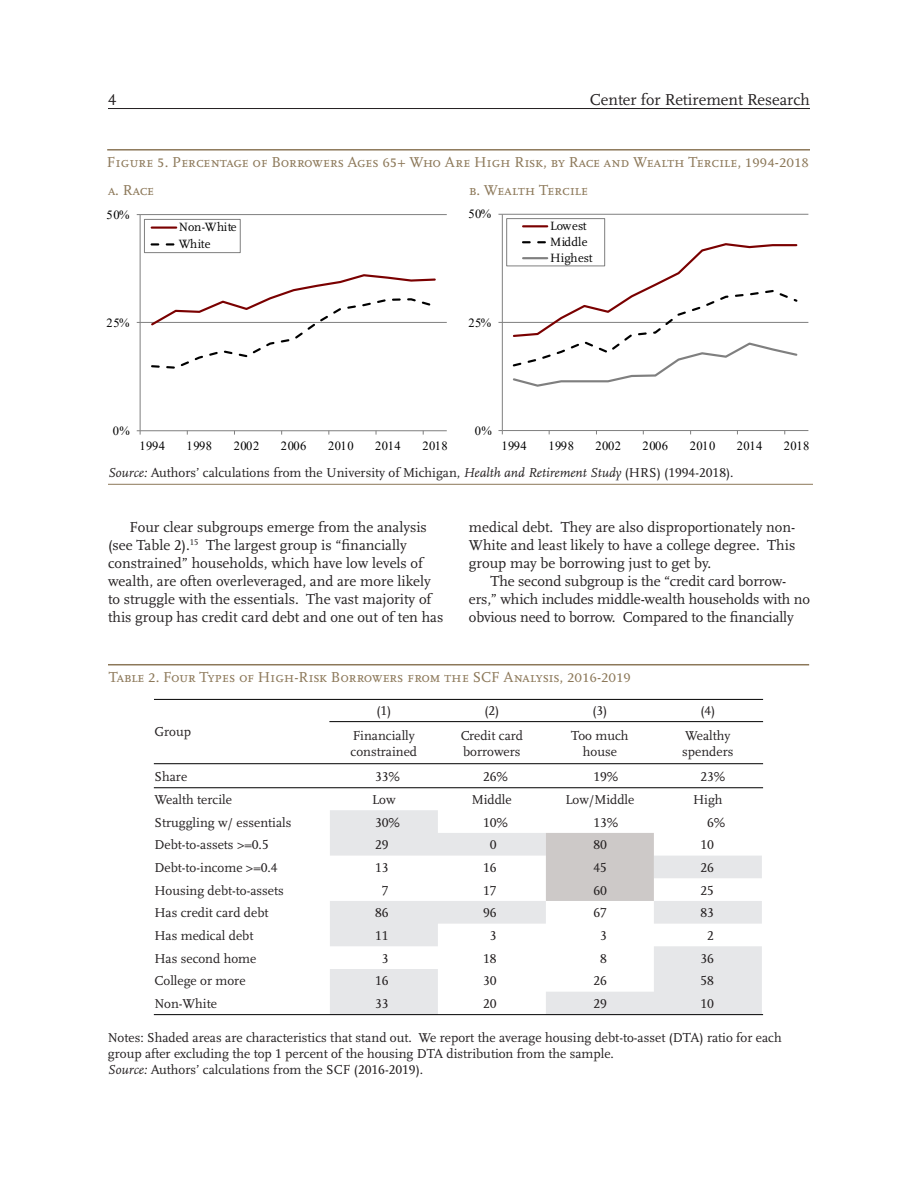
<style>
.page{position:relative;width:918px;height:1188px;background:#fff}
.page>*{position:absolute;margin:0;border:0;box-sizing:border-box;transform-origin:0 0}
.t1{font:16.5px "Scala OT";color:#231f20}
.t2{font:15px/18px "Scala OT";color:#231f20}
.t3{font:15px "Scala OT";letter-spacing:-.01em;color:#8c7859}
.body_text{font:13.5px/16.2px "Scala OT";color:#231f20}
.t4{font:12.6px "Times New Roman";letter-spacing:.04em;color:#000}
.t5{font:12.6px/15.9px "Scala OT";letter-spacing:.005em;color:#000}
.t6{font:12.45px "Times New Roman";letter-spacing:.04em;color:#000}
.t7{font:12.45px/16.8px "Scala OT";letter-spacing:-.005em;color:#000}
.s1{font-style:italic}
</style>
<div class="page">
<hr style="left:108px;top:108px;width:702px;height:1px;background:#231f20">
<hr style="left:502px;top:322px;width:306px;height:1px;background:#7f7f7f">
<hr style="left:502px;top:214px;width:306px;height:1px;background:#7f7f7f">
<hr style="left:502px;top:214px;width:1px;height:217px;background:#7f7f7f">
<hr style="left:502px;top:430px;width:306px;height:1px;background:#7f7f7f">
<div style="left:507px;top:218px;width:98px;height:48px;border:1px solid #7f7f7f"></div>
<hr style="left:523px;top:225px;width:24px;height:2px;background:#7a0000">
<svg style="left:511px;top:241px;width:288px;height:146px"></svg>
<hr style="left:523px;top:257px;width:24px;height:2px;background:#7f7f7f">
<hr style="left:107px;top:149px;width:703px;height:2px;background:#8c7859">
<hr style="left:108px;top:484px;width:705px;height:1px;background:#8c7859">
<hr style="left:140px;top:322px;width:307px;height:1px;background:#7f7f7f">
<hr style="left:140px;top:214px;width:307px;height:1px;background:#7f7f7f">
<hr style="left:140px;top:215px;width:1px;height:216px;background:#7f7f7f">
<hr style="left:140px;top:430px;width:307px;height:1px;background:#7f7f7f">
<svg style="left:137px;top:430px;width:4px;height:5px"></svg>
<svg style="left:151px;top:274px;width:285px;height:95px"></svg>
<div style="left:144px;top:219px;width:96px;height:34px;border:1px solid #7f7f7f"></div>
<hr style="left:152px;top:227px;width:24px;height:2px;background:#7a0000">
<svg style="left:151px;top:243px;width:8px;height:3px"></svg>
<svg style="left:166px;top:243px;width:8px;height:3px"></svg>
<svg style="left:330px;top:810px;width:432px;height:204px"></svg>
<div style="left:546px;top:833px;width:108px;height:68px;background:#cdc9c8"></div>
<hr style="left:154px;top:699px;width:609px;height:1px;background:#000">
<hr style="left:154px;top:763px;width:609px;height:1px;background:#000">
<hr style="left:154px;top:1014px;width:609px;height:1px;background:#000">
<hr style="left:108px;top:664px;width:701px;height:1px;background:#8c7859">
<hr style="left:329px;top:721px;width:434px;height:1px;background:#000">
<hr style="left:154px;top:787px;width:609px;height:1px;background:#000">
<p class="t1" style="left:108px;top:90px;width:10px">4</p>
<p class="t1" style="left:590px;top:90px;width:222px">Center for Retirement Research</p>
<p class="t3" style="left:107px;top:153px;width:704px">Figure 5. Percentage of Borrowers Ages 65+ Who Are High Risk, by Race and Wealth Tercile, 1994-2018</p>
<p class="t3" style="left:108px;top:182px;width:48px">a. Race</p>
<p class="t3" style="left:469px;top:182px;width:121px">b. Wealth Tercile</p>
<p class="t6" style="left:107px;top:206px;width:24px">50%</p>
<p class="t6" style="left:107px;top:314px;width:24px">25%</p>
<p class="t7" style="left:179px;top:219px;width:59px">Non-White<br>White</p>
<p class="t4" style="left:468px;top:205px;width:25px">50%</p>
<p class="t4" style="left:468px;top:313px;width:25px">25%</p>
<p class="t5" style="left:550px;top:218px;width:44px">Lowest<br>Middle<br>Highest</p>
<p class="t6" style="left:113px;top:422px;width:19px">0%</p>
<p class="t6" style="left:140px;top:437px;width:27px">1994</p>
<p class="t6" style="left:187px;top:437px;width:27px">1998</p>
<p class="t6" style="left:234px;top:437px;width:27px">2002</p>
<p class="t6" style="left:281px;top:437px;width:27px">2006</p>
<p class="t6" style="left:328px;top:437px;width:27px">2010</p>
<p class="t6" style="left:375px;top:437px;width:27px">2014</p>
<p class="t6" style="left:422px;top:437px;width:27px">2018</p>
<p class="t4" style="left:475px;top:422px;width:19px">0%</p>
<p class="t4" style="left:501px;top:437px;width:27px">1994</p>
<p class="t4" style="left:548px;top:437px;width:27px">1998</p>
<p class="t4" style="left:596px;top:437px;width:27px">2002</p>
<p class="t4" style="left:643px;top:437px;width:27px">2006</p>
<p class="t4" style="left:690px;top:437px;width:27px">2010</p>
<p class="t4" style="left:737px;top:437px;width:27px">2014</p>
<p class="t4" style="left:784px;top:437px;width:27px">2018</p>
<p class="body_text" style="left:108px;top:465px;width:627px"><span class="s1">Source:</span> Authors’ calculations from the University of Michigan, <span class="s1">Health and Retirement Study</span> (HRS) (1994-2018).</p>
<p class="t2" style="left:108px;top:519px;width:337px;text-indent:22px">Four clear subgroups emerge from the analysis (see Table 2).<sup>15</sup> The largest group is “financially constrained” households, which have low levels of wealth, are often overleveraged, and are more likely to struggle with the essentials. The vast majority of this group has credit card debt and one out of ten has</p>
<p class="t2" style="left:469px;top:519px;width:328px;text-align:justify">medical debt. They are also disproportionately non-White and least likely to have a college degree. This group may be borrowing just to get by.</p>
<p class="t2" style="left:469px;top:573px;width:343px;text-indent:22px">The second subgroup is the “credit card borrow&shy;ers,” which includes middle-wealth households with no obvious need to borrow. Compared to the financially</p>
<p class="t3" style="left:109px;top:669px;width:524px">Table 2. Four Types of High-Risk Borrowers from the SCF Analysis, 2016-2019</p>
<p class="body_text" style="left:155px;top:724px;width:38px">Group</p>
<p class="body_text" style="left:376px;top:703px;width:17px">(1)</p>
<p class="body_text" style="left:484px;top:703px;width:17px">(2)</p>
<p class="body_text" style="left:592px;top:703px;width:17px">(3)</p>
<p class="body_text" style="left:700px;top:703px;width:17px">(4)</p>
<p class="body_text" style="left:353px;top:728px;width:63px">Financially</p>
<p class="body_text" style="left:351px;top:744px;width:68px">constrained</p>
<p class="body_text" style="left:461px;top:728px;width:64px">Credit card</p>
<p class="body_text" style="left:463px;top:744px;width:59px">borrowers</p>
<p class="body_text" style="left:571px;top:728px;width:59px">Too much</p>
<p class="body_text" style="left:583px;top:744px;width:36px">house</p>
<p class="body_text" style="left:685px;top:728px;width:47px">Wealthy</p>
<p class="body_text" style="left:682px;top:744px;width:53px">spenders</p>
<p class="body_text" style="left:155px;top:769px;width:34px">Share</p>
<p class="body_text" style="left:375px;top:769px;width:26px">33%</p>
<p class="body_text" style="left:483px;top:769px;width:26px">26%</p>
<p class="body_text" style="left:593px;top:769px;width:26px">19%</p>
<p class="body_text" style="left:700px;top:769px;width:26px">23%</p>
<p class="body_text" style="left:155px;top:792px;width:79px">Wealth tercile</p>
<p class="body_text" style="left:372px;top:792px;width:25px">Low</p>
<p class="body_text" style="left:472px;top:792px;width:41px">Middle</p>
<p class="body_text" style="left:565px;top:792px;width:70px">Low/Middle</p>
<p class="body_text" style="left:693px;top:792px;width:31px">High</p>
<p class="body_text" style="left:155px;top:815px;width:138px">Struggling w/ essentials</p>
<p class="body_text" style="left:375px;top:815px;width:26px">30%</p>
<p class="body_text" style="left:483px;top:815px;width:26px">10%</p>
<p class="body_text" style="left:593px;top:815px;width:26px">13%</p>
<p class="body_text" style="left:707px;top:815px;width:20px">6%</p>
<p class="body_text" style="left:155px;top:837px;width:116px">Debt-to-assets &gt;=0.5</p>
<p class="body_text" style="left:375px;top:837px;width:15px">29</p>
<p class="body_text" style="left:490px;top:837px;width:8px">0</p>
<p class="body_text" style="left:593px;top:837px;width:15px">80</p>
<p class="body_text" style="left:700px;top:837px;width:15px">10</p>
<p class="body_text" style="left:155px;top:860px;width:125px">Debt-to-income &gt;=0.4</p>
<p class="body_text" style="left:375px;top:860px;width:15px">13</p>
<p class="body_text" style="left:483px;top:860px;width:15px">16</p>
<p class="body_text" style="left:593px;top:860px;width:15px">45</p>
<p class="body_text" style="left:700px;top:860px;width:15px">26</p>
<p class="body_text" style="left:155px;top:883px;width:131px">Housing debt-to-assets</p>
<p class="body_text" style="left:382px;top:883px;width:8px">7</p>
<p class="body_text" style="left:483px;top:883px;width:15px">17</p>
<p class="body_text" style="left:593px;top:883px;width:15px">60</p>
<p class="body_text" style="left:700px;top:883px;width:15px">25</p>
<p class="body_text" style="left:155px;top:905px;width:115px">Has credit card debt</p>
<p class="body_text" style="left:375px;top:905px;width:15px">86</p>
<p class="body_text" style="left:483px;top:905px;width:15px">96</p>
<p class="body_text" style="left:593px;top:905px;width:15px">67</p>
<p class="body_text" style="left:700px;top:905px;width:15px">83</p>
<p class="body_text" style="left:155px;top:928px;width:100px">Has medical debt</p>
<p class="body_text" style="left:375px;top:928px;width:15px">11</p>
<p class="body_text" style="left:490px;top:928px;width:8px">3</p>
<p class="body_text" style="left:600px;top:928px;width:8px">3</p>
<p class="body_text" style="left:707px;top:928px;width:8px">2</p>
<p class="body_text" style="left:155px;top:951px;width:103px">Has second home</p>
<p class="body_text" style="left:382px;top:951px;width:8px">3</p>
<p class="body_text" style="left:483px;top:951px;width:15px">18</p>
<p class="body_text" style="left:600px;top:951px;width:8px">8</p>
<p class="body_text" style="left:700px;top:951px;width:15px">36</p>
<p class="body_text" style="left:155px;top:973px;width:93px">College or more</p>
<p class="body_text" style="left:375px;top:973px;width:15px">16</p>
<p class="body_text" style="left:483px;top:973px;width:15px">30</p>
<p class="body_text" style="left:593px;top:973px;width:15px">26</p>
<p class="body_text" style="left:700px;top:973px;width:15px">58</p>
<p class="body_text" style="left:155px;top:996px;width:64px">Non-White</p>
<p class="body_text" style="left:375px;top:996px;width:15px">33</p>
<p class="body_text" style="left:483px;top:996px;width:15px">20</p>
<p class="body_text" style="left:593px;top:996px;width:15px">29</p>
<p class="body_text" style="left:700px;top:996px;width:15px">10</p>
<p class="body_text" style="left:108px;top:1030px;width:675px">Notes: Shaded areas are characteristics that stand out. We report the average housing debt-to-asset (DTA) ratio for each group after excluding the top 1 percent of the housing DTA distribution from the sample.</p>
<p class="body_text" style="left:108px;top:1062px;width:317px"><span class="s1">Source:</span> Authors’ calculations from the SCF (2016-2019).</p>
</div>
